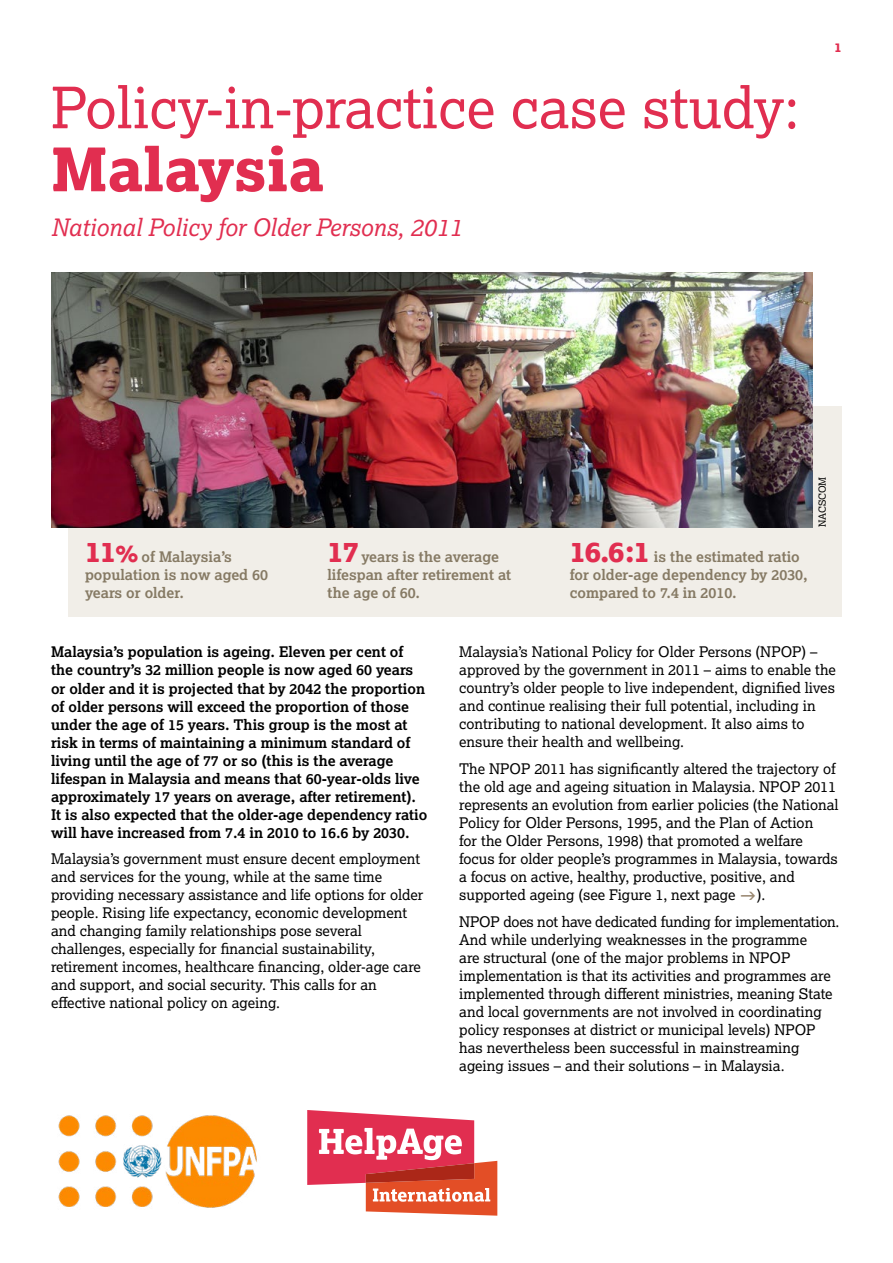
<style>
.page{position:relative;width:893px;height:1263px;background:#fff}
.page>*{position:absolute;margin:0;border:0;box-sizing:border-box;transform-origin:0 0}
.t1{font:60px "Lexia X Bold";color:#e12e50}
.t2{font:57px "Lexia";color:#e12e50}
.t3{font:italic 24px "Lexia";color:#e12e50}
.t4{font:14.7px/18px "Lexia";color:#000}
.t5{font:700 14.7px/18px "Lexia";color:#000}
.t6{font:700 14.7px/18px "Lexia";color:#867a64}
.t7{font:12.75px "Lexia X Bold";color:#e12e50}
.t8{font:9.75px "Lexia";letter-spacing:-.005em;color:#000}
.s1{font-family:"Lexia X Bold";font-weight:400;font-size:28.5px;color:#e12e50}
.s2{font-family:"Lexia X Bold";font-weight:400;font-size:24px;color:#e12e50}
</style>
<div class="page">
<svg style="left:307px;top:1110px;width:190px;height:106px"></svg>
<img style="left:58px;top:1115px;width:199px;height:93px">
<div style="left:68px;top:406px;width:774px;height:211px;background:#f1eee8"></div>
<img style="left:51px;top:272px;width:761px;height:255px">
<h2 class="t2" style="left:51px;top:72px;width:750px">Policy-in-practice case study:</h2>
<h1 class="t1" style="left:51px;top:131px;width:275px">Malaysia</h1>
<h3 class="t3" style="left:51px;top:212px;width:413px">National Policy for Older Persons, 2011</h3>
<p class="t7" style="left:834px;top:39px;width:9px">1</p>
<p class="t6" style="left:85px;top:547px;width:184px"><span class="s1">11</span><span class="s2">%</span> of Malaysia’s population is now aged 60 years or older.</p>
<p class="t6" style="left:327px;top:547px;width:185px"><span class="s1">17</span>years is the average lifespan after retirement at the age of 60.</p>
<p class="t6" style="left:570px;top:547px;width:239px"><span class="s1">16.6:1</span> is the estimated ratio for older-age dependency by 2030, compared to 7.4 in 2010.</p>
<p class="t8" style="left:816px;top:527px;width:52px;rotate:-90deg">NACSCOM</p>
<p class="t5" style="left:51px;top:643px;width:378px">Malaysia’s population is ageing. Eleven per cent of the country’s 32 million people is now aged 60 years or older and it is projected that by 2042 the proportion of older persons will exceed the proportion of those under the age of 15 years. This group is the most at risk in terms of maintaining a minimum standard of living until the age of 77 or so (this is the average lifespan in Malaysia and means that 60-year-olds live approximately 17 years on average, after retirement).<br>It is also expected that the older-age dependency ratio will have increased from 7.4 in 2010 to 16.6 by 2030.</p>
<p class="t4" style="left:51px;top:849px;width:374px">Malaysia’s government must ensure decent employment and services for the young, while at the same time providing necessary assistance and life options for older people. Rising life expectancy, economic development and changing family relationships pose several challenges, especially for financial sustainability, retirement incomes, healthcare financing, older-age care and support, and social security. This calls for an effective national policy on ageing.</p>
<p class="t4" style="left:459px;top:643px;width:378px">Malaysia’s National Policy for Older Persons (NPOP) – approved by the government in 2011 – aims to enable the country’s older people to live independent, dignified lives and continue realising their full potential, including in contributing to national development. It also aims to ensure their health and wellbeing.</p>
<p class="t4" style="left:459px;top:759px;width:381px">The NPOP 2011 has significantly altered the trajectory of the old age and ageing situation in Malaysia. NPOP 2011 represents an evolution from earlier policies (the National Policy for Older Persons, 1995, and the Plan of Action<br>for the Older Persons, 1998) that promoted a welfare focus for older people’s programmes in Malaysia, towards a focus on active, healthy, productive, positive, and supported ageing (see Figure 1, next page</p>
<p class="t4" style="left:459px;top:881px;width:382px;line-height:26.5px;text-indent:298px">).<br>NPOP does not have dedicated funding for implementation.</p>
<p class="t4" style="left:459px;top:930px;width:375px">And while underlying weaknesses in the programme<br>are structural (one of the major problems in NPOP implementation is that its activities and programmes are implemented through different ministries, meaning State and local governments are not involved in coordinating policy responses at district or municipal levels) NPOP has nevertheless been successful in mainstreaming ageing issues – and their solutions – in Malaysia.</p>
</div>
